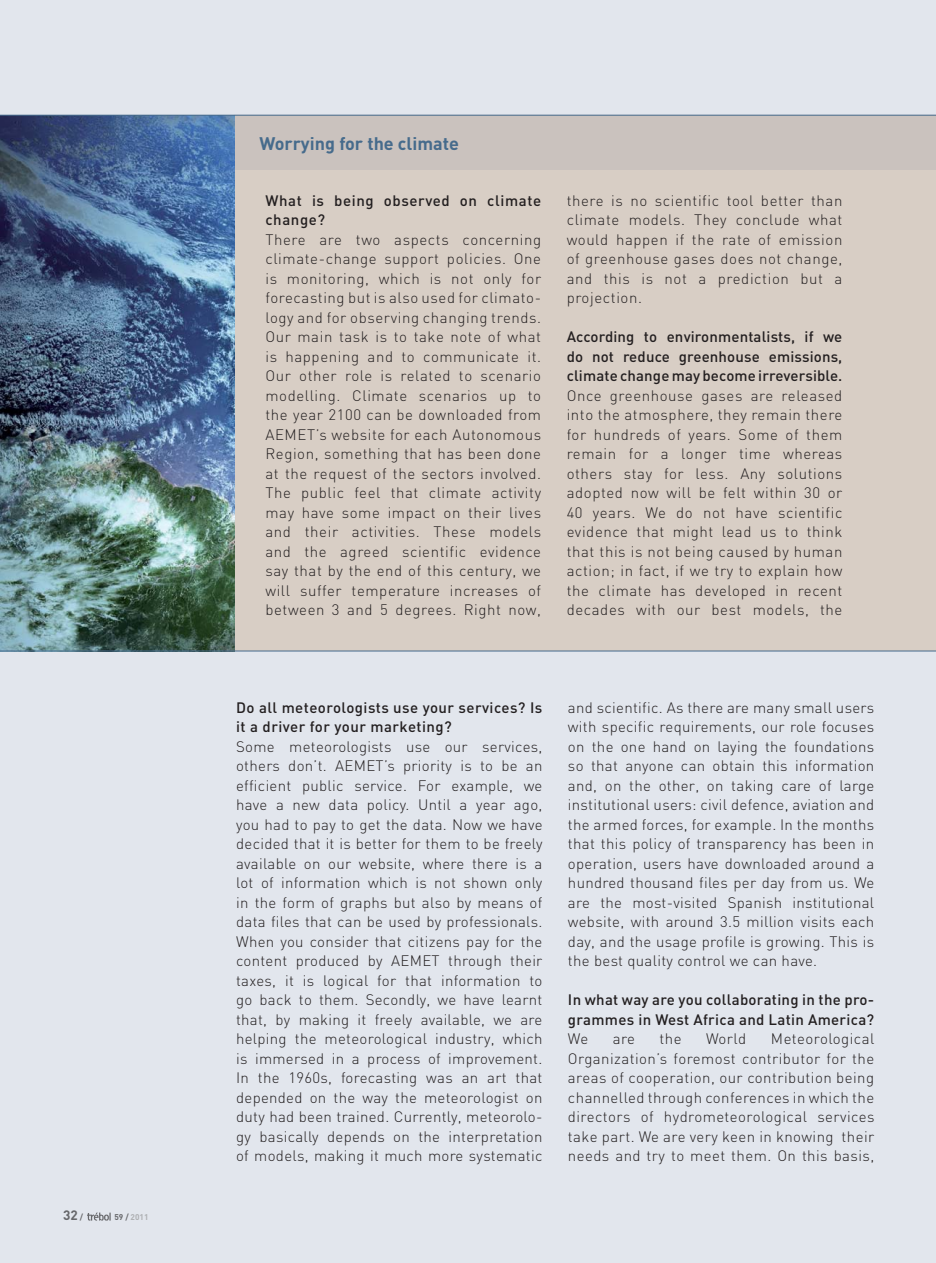
<style>
.page{position:relative;width:936px;height:1263px;background:#fff}
.page>*{position:absolute;margin:0;border:0;box-sizing:border-box;transform-origin:0 0}
.t1{font:700 18px "DIN";color:#466b8c}
.t2{font:300 15px/19.5px "DIN";letter-spacing:.03em;color:#231f20;text-align:justify}
.t3{font:500 15px/19.5px "DIN";letter-spacing:.02em;color:#231f20}
.t4{font:500 15px/19.5px "DIN";letter-spacing:.04em;color:#231f20}
.t5{font:700 13.5px "DIN";color:#67686b}
.t6{font:700 8.25px "DIN";color:#aeb0b3}
.s1{font-size:8.25px}
.s2{color:#67686b}
</style>
<div class="page">
<div style="left:0;top:0;width:935px;height:1263px;background:#e2e6ed"></div>
<svg style="left:87px;top:1212px;width:24px;height:9px"></svg>
<hr style="left:935px;top:0;width:1px;height:1263px;background:#e2e6ed">
<div style="left:234px;top:116px;width:701px;height:54px;background:#cac2be"></div>
<svg style="left:935px;top:115px;width:1px;height:536px"></svg>
<div style="left:234px;top:170px;width:701px;height:481px;background:#d8cec5"></div>
<img style="left:0;top:116px;width:234px;height:535px">
<hr style="left:0;top:115px;width:935px;height:1px;background:#466b8c">
<hr style="left:0;top:651px;width:935px;height:1px;background:#466b8c">
<p class="t5" style="left:63px;top:1210px;width:21px">32 <span class="s1">/</span></p>
<p class="t6" style="left:114px;top:1214px;width:36px"><span class="s2">59 /</span> 2011</p>
<p class="t1" style="left:259px;top:137px;width:201px">Worrying for the climate</p>
<p class="t4" style="left:265px;top:192px;width:277px">What is being observed on climate change?</p>
<p class="t2" style="left:265px;top:231px;width:277px">There are two aspects concerning climate-change support policies. One is monitoring, which is not only for forecasting but is also used for climato&shy;logy and for observing changing trends.<br>Our main task is to take note of what is happening and to communicate it.<br>Our other role is related to scenario modelling. Climate scenarios up to the year 2100 can be downloaded from AEMET’s website for each Autonomous Region, something that has been done at the request of the sectors involved.<br>The public feel that climate activity may have some impact on their lives and their activities. These models and the agreed scientific evidence say that by the end of this century, we will suffer temperature increases of between 3 and 5 degrees. Right now,</p>
<p class="t2" style="left:566px;top:192px;width:277px">there is no scientific tool better than climate models. They conclude what would happen if the rate of emission of greenhouse gases does not change, and this is not a prediction but a projection.</p>
<p class="t3" style="left:566px;top:329px;width:277px;text-align:justify">According to environmentalists, if we do not reduce greenhouse emissions, climate change may become irreversible.</p>
<p class="t2" style="left:566px;top:387px;width:277px">Once greenhouse gases are released into the atmosphere, they remain there for hundreds of years. Some of them remain for a longer time whereas others stay for less. Any solutions adopted now will be felt within 30 or 40 years. We do not have scientific evidence that might lead us to think that this is not being caused by human action; in fact, if we try to explain how the climate has developed in recent decades with our best models, the</p>
<p class="t3" style="left:236px;top:699px;width:308px">Do all meteorologists use your services? Is it a driver for your marketing?</p>
<p class="t2" style="left:236px;top:738px;width:308px">Some meteorologists use our services, others don’t. AEMET’s priority is to be an efficient public service. For example, we have a new data policy. Until a year ago, you had to pay to get the data. Now we have decided that it is better for them to be freely available on our website, where there is a lot of information which is not shown only in the form of graphs but also by means of data files that can be used by professionals.<br>When you consider that citizens pay for the content produced by AEMET through their taxes, it is logical for that information to go back to them. Secondly, we have learnt that, by making it freely available, we are helping the meteorological industry, which is immersed in a process of improvement.<br>In the 1960s, forecasting was an art that depended on the way the meteorologist on duty had been trained. Currently, meteorolo&shy;gy basically depends on the interpretation of models, making it much more systematic</p>
<p class="t2" style="left:568px;top:699px;width:308px">and scientific. As there are many small users with specific requirements, our role focuses on the one hand on laying the foundations so that anyone can obtain this information and, on the other, on taking care of large institutional users: civil defence, aviation and the armed forces, for example. In the months that this policy of transparency has been in operation, users have downloaded around a hundred thousand files per day from us. We are the most-visited Spanish institutional website, with around 3.5 million visits each day, and the usage profile is growing. This is the best quality control we can have.</p>
<p class="t3" style="left:568px;top:992px;width:308px">In what way are you collaborating in the pro&shy;grammes in West Africa and Latin America?</p>
<p class="t2" style="left:568px;top:1031px;width:22px">We</p>
<p class="t2" style="left:612px;top:1031px;width:24px">are</p>
<p class="t2" style="left:659px;top:1031px;width:23px">the</p>
<p class="t2" style="left:706px;top:1031px;width:42px">World</p>
<p class="t2" style="left:568px;top:1031px;width:308px;text-indent:203px">Meteorological Organization’s foremost contributor for the areas of cooperation, our contribution being channelled through conferences in which the directors of hydrometeorological services take part. We are very keen in knowing their needs and try to meet them. On this basis,</p>
</div>
